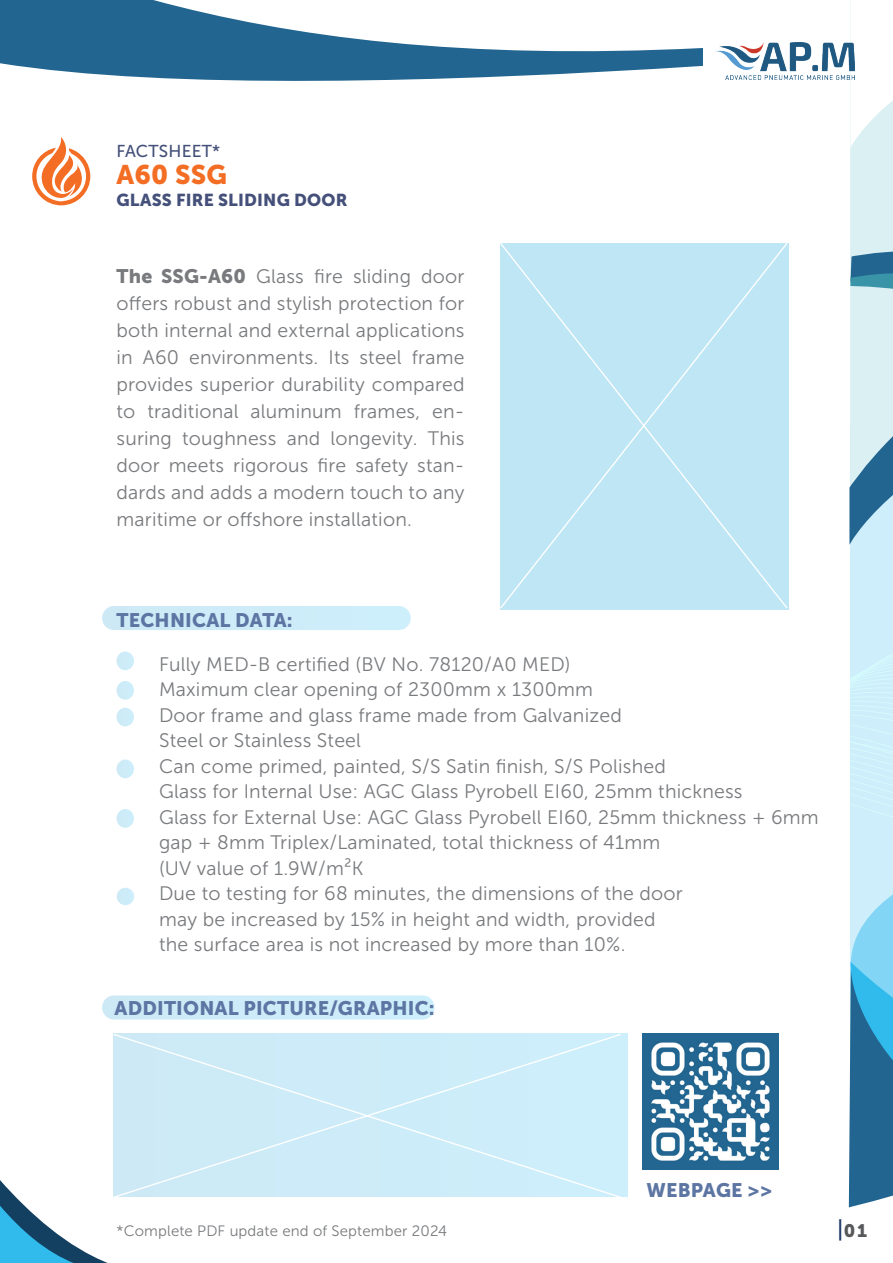
<style>
.page{position:relative;width:893px;height:1263px;background:#fff}
.page>*{position:absolute;margin:0;border:0;box-sizing:border-box;transform-origin:0 0}
.t1{font:26.85px "Museo Sans 900";letter-spacing:.01em;color:#f36e24}
.t2{font:19.5px/25.5px "Museo Sans 300";letter-spacing:.01em;color:#787a7d;text-align:justify}
.t3{font:19.5px "Museo Sans 900";letter-spacing:.01em;color:#5d75a3}
.t4{font:18px "Museo Sans 900";color:#57585a}
.t5{font:17.25px "Museo Sans 900";letter-spacing:.01em;color:#445079}
.t6{font:17.25px "Museo Sans 500";letter-spacing:.01em;color:#445079}
.t7{font:15px "Museo Sans 300";letter-spacing:.01em;color:#787a7d}
.s1{font-family:"Museo Sans 900"}
.s2{font-family:"Museo Sans 500";font-size:22.5px;color:#1b3666}
</style>
<div class="page">
<div style="left:851px;top:426px;width:42px;height:628px;background:#cdeefa"></div>
<svg style="left:849px;top:0;width:44px;height:545px"></svg>
<svg style="left:848px;top:626px;width:45px;height:582px"></svg>
<div style="left:102px;top:606px;width:309px;height:24px;background:#cdecf8;border-radius:12px"></div>
<svg style="left:0;top:1180px;width:108px;height:83px"></svg>
<svg style="left:0;top:0;width:703px;height:81px;fill:#226590"></svg>
<div style="left:117px;top:651px;width:17px;height:19px;background:#cdecf8;border-radius:50%"></div>
<div style="left:117px;top:681px;width:17px;height:19px;background:#cdecf8;border-radius:50%"></div>
<div style="left:117px;top:708px;width:17px;height:18px;background:#cdecf8;border-radius:50%"></div>
<div style="left:117px;top:759px;width:17px;height:19px;background:#cdecf8;border-radius:50%"></div>
<div style="left:117px;top:809px;width:17px;height:19px;background:#cdecf8;border-radius:50%"></div>
<div style="left:102px;top:995px;width:333px;height:24px;background:#cdecf8;border-radius:12px"></div>
<svg style="left:32px;top:137px;width:59px;height:68px"></svg>
<img style="left:715px;top:43px;width:139px;height:36px">
<img style="left:642px;top:1034px;width:136px;height:135px">
<div style="left:113px;top:1033px;width:509px;height:164px;background:#cdecf8"></div>
<div style="left:117px;top:888px;width:17px;height:17px;background:#cdebf8;border-radius:50%"></div>
<div style="left:500px;top:243px;width:289px;height:367px;background:#bee6f4"></div>
<p class="t6" style="left:116px;top:142px;width:105px">FACTSHEET*</p>
<h1 class="t1" style="left:116px;top:159px;width:112px">A60 SSG</h1>
<p class="t5" style="left:116px;top:190px;width:233px">GLASS FIRE SLIDING DOOR</p>
<p class="t2" style="left:117px;top:262px;width:350px;line-height:27px"><span class="s1">The SSG-A60</span> Glass fire sliding door offers robust and stylish protection for both internal and external applications in A60 environments. Its steel frame provides superior durability compared to traditional aluminum frames, en&shy;suring toughness and longevity. This door meets rigorous fire safety stan&shy;dards and adds a modern touch to any maritime or offshore installation.</p>
<p class="t3" style="left:117px;top:609px;width:178px">TECHNICAL DATA:</p>
<p class="t2" style="left:159px;top:651px;width:661px;text-align:left">Fully MED-B certified (BV No. 78120/A0 MED)<br>Maximum clear opening of 2300mm x 1300mm<br>Door frame and glass frame made from Galvanized<br>Steel or Stainless Steel<br>Can come primed, painted, S/S Satin finish, S/S Polished<br>Glass for Internal Use: AGC Glass Pyrobell EI60, 25mm thickness<br>Glass for External Use: AGC Glass Pyrobell EI60, 25mm thickness + 6mm gap + 8mm Triplex/Laminated, total thickness of 41mm<br>(UV value of 1.9W/m²K<br>Due to testing for 68 minutes, the dimensions of the door<br>may be increased by 15% in height and width, provided<br>the surface area is not increased by more than 10%.</p>
<p class="t3" style="left:115px;top:997px;width:322px">ADDITIONAL PICTURE/GRAPHIC:</p>
<p class="t7" style="left:117px;top:1223px;width:332px">*Complete PDF update end of September 2024</p>
<p class="t3" style="left:646px;top:1179px;width:127px">WEBPAGE &gt;&gt;</p>
<p class="t4" style="left:837px;top:1221px;width:32px"><span class="s2">|</span>01</p>
</div>
